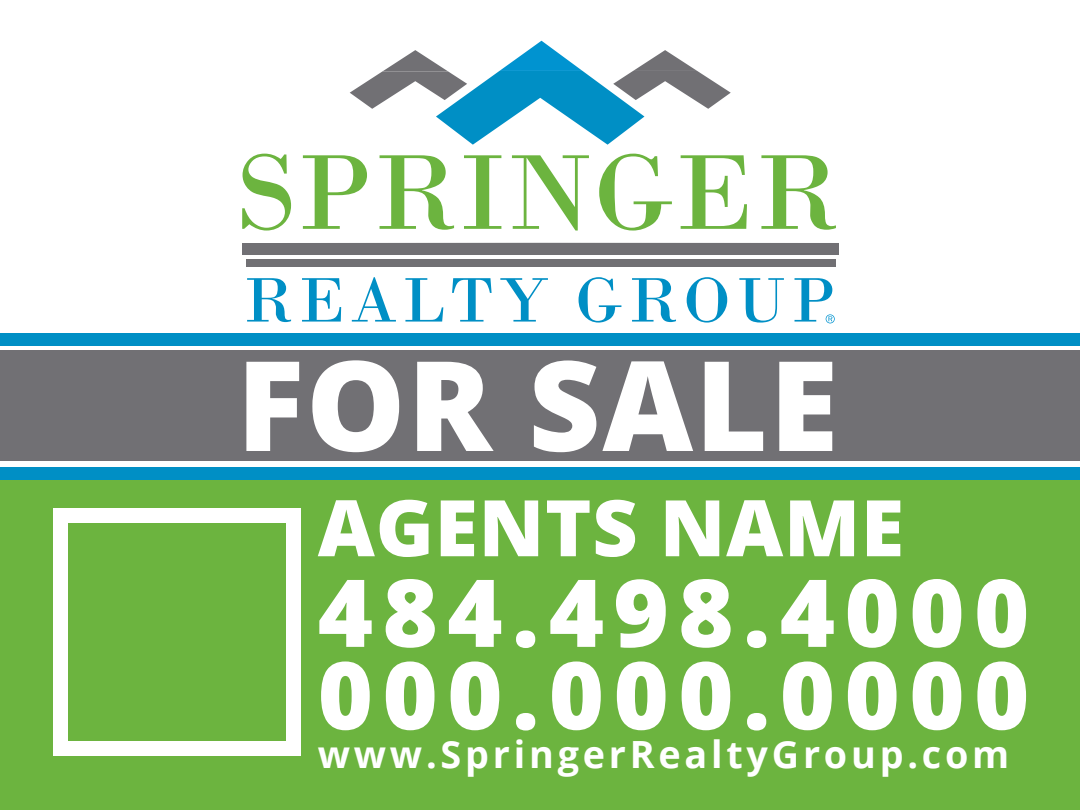
<style>
.page{position:relative;width:1080px;height:810px;background:#fff}
.page>*{position:absolute;margin:0;border:0;box-sizing:border-box;transform-origin:0 0}
.t1{font:800 125px "Open Sans";letter-spacing:.015em;color:#fff}
.t2{font:112.25px "Bodoni";letter-spacing:.005em;color:#6cb43f}
.t3{font:800 93.75px/82.5px "Open Sans";letter-spacing:.1em;color:#fff}
.t4{font:800 78.12px "Open Sans";letter-spacing:.01em;color:#fff}
.t5{font:66.25px "Bodoni";letter-spacing:.075em;color:#008fc5}
.t6{font:700 37.5px "Open Sans";letter-spacing:.1em;color:#fff}
</style>
<div class="page">
<div style="left:242px;top:243px;width:597px;height:11px;background:#717074"></div>
<div style="left:246px;top:259px;width:589px;height:7px;background:#717074"></div>
<svg style="left:826px;top:314px;width:9px;height:9px"></svg>
<svg style="left:350px;top:41px;width:381px;height:104px"></svg>
<div style="left:0;top:351px;width:1080px;height:110px;background:#717074"></div>
<div style="left:0;top:333px;width:1080px;height:12px;background:#008fc5"></div>
<div style="left:0;top:480px;width:1080px;height:330px;background:#6cb43f"></div>
<div style="left:0;top:468px;width:1080px;height:12px;background:#008fc5"></div>
<div style="left:53px;top:508px;width:248px;height:15px;background:#fff"></div>
<div style="left:53px;top:741px;width:248px;height:15px;background:#fff"></div>
<div style="left:53px;top:508px;width:15px;height:248px;background:#fff"></div>
<div style="left:286px;top:508px;width:15px;height:248px;background:#fff"></div>
<h2 class="t2" style="left:236px;top:126px;width:606px">SPRINGER</h2>
<h3 class="t5" style="left:243px;top:261px;width:594px">REALTY GROUP</h3>
<h1 class="t1" style="left:237px;top:310px;width:603px">FOR SALE</h1>
<h3 class="t4" style="left:318px;top:468px;width:588px">AGENTS NAME</h3>
<h3 class="t3" style="left:318px;top:567px;width:713px">484.498.4000<br>000.000.0000</h3>
<p class="t6" style="left:318px;top:727px;width:693px">www.SpringerRealtyGroup.com</p>
</div>
